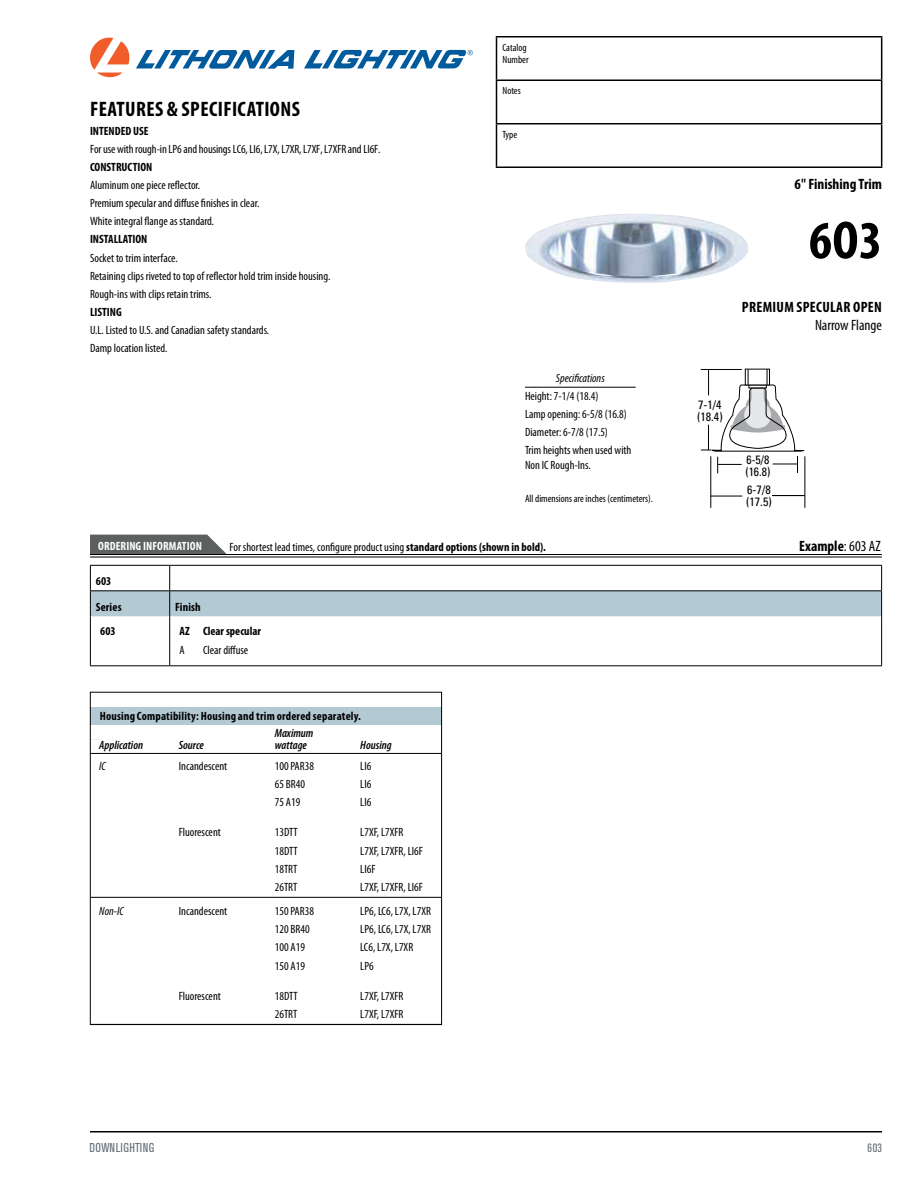
<style>
.page{position:relative;width:918px;height:1188px;background:#fff}
.page>*{position:absolute;margin:0;border:0;box-sizing:border-box;transform-origin:0 0}
.t1{font:700 condensed 54px "Myriad Pro";color:#000}
.t2{font:700 condensed 21px "Myriad Pro";letter-spacing:.02em;color:#000}
.t3{font:700 condensed 15px "Myriad Pro";color:#000}
.t4{font:700 condensed 15px "Myriad Pro";letter-spacing:.02em;color:#000}
.t5{font:condensed 15px "Myriad Pro";color:#000}
.t6{font:condensed 12.75px "Akzidenz Grotesk BE";letter-spacing:.04em;color:#667178}
.t7{font:condensed 12.15px/12.1px "Univers";color:#000}
.t8{font:condensed 12px/18.1px "Myriad Pro";color:#000}
.t9{font:700 condensed 12px/25.5px "Myriad Pro";letter-spacing:.01em;color:#000}
.t10{font:italic 600 condensed 12px "Myriad Pro";color:#000}
.t11{font:italic condensed 12px "Myriad Pro";color:#000}
.t12{font:700 condensed 12px "Myriad Pro";letter-spacing:.005em;color:#fff}
.t13{font:condensed 12px "Akzidenz Grotesk BE";color:#667178}
.t14{font:condensed 10.5px/12.6px "Myriad Pro";color:#000}
.s1{font-weight:700}
.s2{font-weight:400}
</style>
<div class="page">
<hr style="left:90px;top:1131px;width:792px;height:1px;background:#000">
<svg style="left:90px;top:38px;width:204px;height:39px"></svg>
<svg style="left:304px;top:50px;width:169px;height:19px"></svg>
<hr style="left:496px;top:36px;width:386px;height:2px;background:#000">
<hr style="left:496px;top:38px;width:1px;height:42px;background:#000">
<hr style="left:881px;top:38px;width:1px;height:42px;background:#000">
<hr style="left:496px;top:80px;width:386px;height:1px;background:#000">
<hr style="left:496px;top:81px;width:1px;height:42px;background:#000">
<hr style="left:881px;top:81px;width:1px;height:42px;background:#000">
<hr style="left:496px;top:123px;width:386px;height:1px;background:#000">
<hr style="left:496px;top:124px;width:1px;height:42px;background:#000">
<hr style="left:881px;top:124px;width:1px;height:42px;background:#000">
<hr style="left:496px;top:166px;width:386px;height:2px;background:#000">
<hr style="left:90px;top:616px;width:1px;height:49px;background:#000">
<hr style="left:169px;top:616px;width:1px;height:49px;background:#000">
<hr style="left:90px;top:565px;width:80px;height:1px;background:#000">
<hr style="left:90px;top:665px;width:80px;height:1px;background:#000">
<hr style="left:170px;top:665px;width:712px;height:1px;background:#000">
<hr style="left:881px;top:616px;width:1px;height:49px;background:#000">
<hr style="left:170px;top:565px;width:712px;height:1px;background:#000">
<svg style="left:90px;top:566px;width:792px;height:50px"></svg>
<svg style="left:90px;top:535px;width:137px;height:19px;background:#676b6a"></svg>
<hr style="left:90px;top:554px;width:792px;height:1px;background:#000">
<hr style="left:90px;top:557px;width:792px;height:1px;background:#000">
<hr style="left:525px;top:387px;width:111px;height:1px;background:#000">
<hr style="left:711px;top:456px;width:1px;height:52px;background:#000">
<hr style="left:805px;top:456px;width:1px;height:52px;background:#000">
<hr style="left:710px;top:496px;width:32px;height:1px;background:#000">
<hr style="left:772px;top:495px;width:33px;height:1px;background:#000">
<svg style="left:701px;top:369px;width:104px;height:104px"></svg>
<img style="left:525px;top:214px;width:223px;height:69px">
<div style="left:91px;top:708px;width:351px;height:17px;background:#b3c9d3"></div>
<hr style="left:90px;top:897px;width:352px;height:1px;background:#000">
<hr style="left:90px;top:753px;width:351px;height:1px;background:#000">
<div style="left:90px;top:692px;width:352px;height:333px;border:1px solid #000"></div>
<h2 class="t2" style="left:90px;top:96px;width:122px">Features &amp; Specifica</h2>
<h2 class="t2" style="left:256px;top:96px;width:44px">tions</h2>
<p class="t9" style="left:90px;top:118px;width:10px">INTEN</p>
<p class="t9" style="left:115px;top:118px;width:34px">DED USE</p>
<p class="t8" style="left:90px;top:140px;width:292px">For use with rough-in LP6 and housings LC6, LI6, L7X, L7XR, L7XF, L7XFR and LI6F.</p>
<p class="t9" style="left:90px;top:154px;width:62px">CONSTRUCTION</p>
<p class="t8" style="left:90px;top:176px;width:171px">Aluminum one piece reflector.<br>Premium specular and diffuse finishes in clear.<br>White integral flange as standard.</p>
<p class="t9" style="left:90px;top:226px;width:58px">INSTALLATION</p>
<p class="t8" style="left:90px;top:248px;width:242px">Socket to trim interface.<br>Retaining clips riveted to top of reflector hold trim inside housing.<br>Rough-ins with clips retain trims.</p>
<p class="t9" style="left:90px;top:299px;width:27px">LISTING</p>
<p class="t8" style="left:90px;top:321px;width:181px">U.L. Listed to U.S. and Canadian safety standards.<br>Damp location listed.</p>
<p class="t14" style="left:502px;top:41px;width:28px">Catalog<br>Number</p>
<p class="t14" style="left:502px;top:84px;width:20px">Notes</p>
<p class="t14" style="left:502px;top:128px;width:16px">Type</p>
<p class="t3" style="left:795px;top:175px;width:89px">6" Finishing Trim</p>
<h1 class="t1" style="left:809px;top:207px;width:75px">6O3</h1>
<p class="t4" style="left:742px;top:298px;width:94px">Premi um specular</p>
<p class="t3" style="left:853px;top:298px;width:30px">Open</p>
<p class="t5" style="left:815px;top:316px;width:69px">Narrow Flange</p>
<p class="t11" style="left:556px;top:370px;width:50px">Specifications</p>
<p class="t8" style="left:525px;top:387px;width:108px">Height: 7-1/4 (18.4)<br>Lamp opening: 6-5/8 (16.8)<br>Diameter: 6-7/8 (17.5)<br>Trim heights when used with</p>
<p class="t8" style="left:525px;top:455px;width:67px">Non IC Rough-Ins.</p>
<p class="t7" style="left:745px;top:453px;width:27px">6-5/8 (16.8)</p>
<p class="t7" style="left:746px;top:484px;width:27px">6-7/8 (17.5)</p>
<p class="t7" style="left:697px;top:398px;width:27px">7-1/4 (18.4)</p>
<p class="t14" style="left:525px;top:492px;width:129px">All dimensions are inches (centimeters).</p>
<p class="t12" style="left:98px;top:539px;width:61px">Ordering informa</p>
<p class="t12" style="left:182px;top:539px;width:21px">tion</p>
<p class="t8" style="left:230px;top:538px;width:318px">For shortest lead times, configure product using <span class="s1">standard options (shown in bold).</span></p>
<p class="t3" style="left:799px;top:536px;width:83px">Example<span class="s2">: 603 AZ</span></p>
<p class="t9" style="left:96px;top:568px;width:27px">603<br>Series</p>
<p class="t9" style="left:175px;top:594px;width:27px">Finish</p>
<p class="t9" style="left:100px;top:618px;width:17px">603</p>
<p class="t9" style="left:179px;top:618px;width:83px">AZ Clear specular</p>
<p class="t8" style="left:179px;top:641px;width:7px">A</p>
<p class="t8" style="left:203px;top:641px;width:47px">Clear diffuse</p>
<p class="t9" style="left:100px;top:703px;width:263px">Housing Compatibility: Housing and trim ordered separately.</p>
<p class="t10" style="left:275px;top:726px;width:40px">Maximum</p>
<p class="t10" style="left:99px;top:737px;width:45px">Application</p>
<p class="t10" style="left:179px;top:737px;width:27px">Source</p>
<p class="t10" style="left:275px;top:737px;width:34px">wattage</p>
<p class="t10" style="left:360px;top:737px;width:33px">Housing</p>
<p class="t11" style="left:99px;top:759px;width:8px">IC</p>
<p class="t8" style="left:179px;top:757px;width:50px">Incandescent</p>
<p class="t8" style="left:275px;top:757px;width:41px">100 PAR38</p>
<p class="t8" style="left:360px;top:757px;width:13px">LI6</p>
<p class="t8" style="left:275px;top:775px;width:32px">65 BR40</p>
<p class="t8" style="left:360px;top:775px;width:13px">LI6</p>
<p class="t8" style="left:275px;top:793px;width:27px">75 A19</p>
<p class="t8" style="left:360px;top:793px;width:13px">LI6</p>
<p class="t8" style="left:179px;top:823px;width:44px">Fluorescent</p>
<p class="t8" style="left:275px;top:823px;width:24px">13DTT</p>
<p class="t8" style="left:360px;top:823px;width:45px">L7XF, L7XFR</p>
<p class="t8" style="left:275px;top:841px;width:24px">18DTT</p>
<p class="t8" style="left:360px;top:841px;width:64px">L7XF, L7XFR, LI6F</p>
<p class="t8" style="left:275px;top:860px;width:24px">18TRT</p>
<p class="t8" style="left:360px;top:860px;width:17px">LI6F</p>
<p class="t8" style="left:275px;top:878px;width:24px">26TRT</p>
<p class="t8" style="left:360px;top:878px;width:64px">L7XF, L7XFR, LI6F</p>
<p class="t11" style="left:99px;top:904px;width:26px">Non-IC</p>
<p class="t8" style="left:179px;top:902px;width:50px">Incandescent</p>
<p class="t8" style="left:275px;top:902px;width:41px">150 PAR38</p>
<p class="t8" style="left:360px;top:902px;width:72px">LP6, LC6, L7X, L7XR</p>
<p class="t8" style="left:275px;top:920px;width:36px">120 BR40</p>
<p class="t8" style="left:360px;top:920px;width:72px">LP6, LC6, L7X, L7XR</p>
<p class="t8" style="left:275px;top:938px;width:32px">100 A19</p>
<p class="t8" style="left:360px;top:938px;width:54px">LC6, L7X, L7XR</p>
<p class="t8" style="left:275px;top:956px;width:32px">150 A19</p>
<p class="t8" style="left:360px;top:956px;width:15px">LP6</p>
<p class="t8" style="left:179px;top:987px;width:44px">Fluorescent</p>
<p class="t8" style="left:275px;top:987px;width:24px">18DTT</p>
<p class="t8" style="left:360px;top:987px;width:45px">L7XF, L7XFR</p>
<p class="t8" style="left:275px;top:1005px;width:24px">26TRT</p>
<p class="t8" style="left:360px;top:1005px;width:45px">L7XF, L7XFR</p>
<p class="t6" style="left:89px;top:1140px;width:67px">DOWNLIGHTING</p>
<p class="t13" style="left:868px;top:1141px;width:16px">603</p>
</div>
